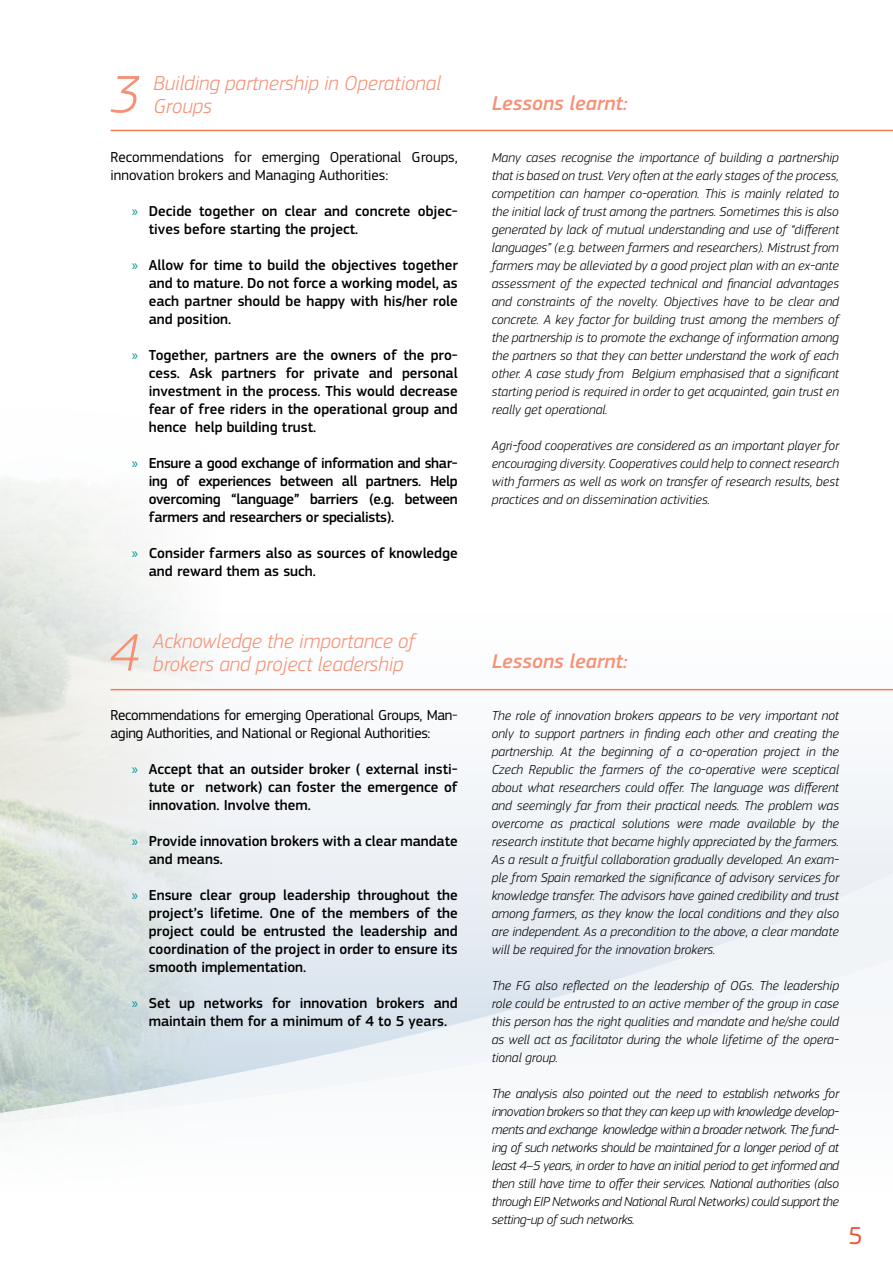
<style>
.page{position:relative;width:893px;height:1263px;background:#fff}
.page>*{position:absolute;margin:0;border:0;box-sizing:border-box;transform-origin:0 0}
.t1{font:italic 300 54.9px "PF Square Sans Pro";color:#f69176}
.t2{font:25.5px "PF Square Sans Pro";color:#f05135}
.t3{font:italic 300 21px/22.5px "PF Square Sans Pro";color:#f69176}
.t4{font:italic 500 20.85px "PF Square Sans Pro";color:#f69176}
.t5{font:500 15px/18px "PF Square Sans Pro";color:#000;text-align:justify}
.t6{font:15px/18px "PF Square Sans Pro";letter-spacing:-.02em;color:#000}
.t7{font:15px/18px "PF Square Sans Pro";color:#000}
.t8{font:italic 300 13.5px/18px "PF Square Sans Pro";color:#000;text-align:justify}
.s1{font-family:"Myriad Pro";font-weight:400;color:#00929c}
</style>
<div class="page">
<div style="left:0;top:0;width:893px;height:1263px;background:linear-gradient(to right,#fff,#fcfcfd)"></div>
<img style="left:0;top:376px;width:272px;height:481px">
<svg style="left:0;top:857px;width:893px;height:406px"></svg>
<hr style="left:111px;top:130px;width:782px;height:1px;background:#f47c4d">
<hr style="left:111px;top:689px;width:782px;height:1px;background:#f47c4d">
<h1 class="t1" style="left:110px;top:62px;width:31px">3</h1>
<h3 class="t3" style="left:154px;top:72px;width:289px">Building partnership in Operational<br>Groups</h3>
<p class="t7" style="left:111px;top:148px;width:349px">Recommendations for emerging Operational Groups, innovation brokers and Managing Authorities:</p>
<p class="t5" style="left:149px;top:202px;width:310px;text-indent:-17px"><span class="s1">»</span> Decide together on clear and concrete objec&shy;tives before starting the project.</p>
<p class="t5" style="left:149px;top:256px;width:310px;text-indent:-17px"><span class="s1">»</span> Allow for time to build the objectives together and to mature. Do not force a working model, as each partner should be happy with his/her role and position.</p>
<p class="t5" style="left:149px;top:346px;width:310px;text-indent:-17px"><span class="s1">»</span> Together, partners are the owners of the pro&shy;cess. Ask partners for private and personal investment in the process. This would decrease fear of free riders in the operational group and hence help building trust.</p>
<p class="t5" style="left:149px;top:454px;width:310px;text-indent:-17px"><span class="s1">»</span> Ensure a good exchange of information and shar&shy;ing of experiences between all partners. Help overcoming “language” barriers (e.g. between farmers and researchers or specialists).</p>
<p class="t5" style="left:149px;top:544px;width:310px;text-indent:-17px"><span class="s1">»</span> Consider farmers also as sources of knowledge and reward them as such.</p>
<h1 class="t1" style="left:109px;top:620px;width:31px">4</h1>
<h3 class="t3" style="left:153px;top:630px;width:263px">Acknowledge the importance of brokers and project leadership</h3>
<p class="t6" style="left:111px;top:706px;width:349px">Recommendations for emerging Operational Groups, Man&shy;aging Authorities, and National or Regional Authorities:</p>
<p class="t5" style="left:149px;top:760px;width:310px;text-indent:-17px"><span class="s1">»</span> Accept that an outsider broker ( external insti&shy;tute or network) can foster the emergence of innovation. Involve them.</p>
<p class="t5" style="left:149px;top:832px;width:310px;text-indent:-17px"><span class="s1">»</span> Provide innovation brokers with a clear mandate and means.</p>
<p class="t5" style="left:149px;top:886px;width:310px;text-indent:-17px"><span class="s1">»</span> Ensure clear group leadership throughout the project’s lifetime. One of the members of the project could be entrusted the leadership and coordination of the project in order to ensure its smooth implementation.</p>
<p class="t5" style="left:132px;top:994px;width:327px;text-align:center"><span class="s1">»</span> Set up networks for innovation brokers and maintain them for a minimum of 4 to 5 years.</p>
<h3 class="t4" style="left:492px;top:90px;width:137px">Lessons learnt:</h3>
<p class="t8" style="left:492px;top:148px;width:349px">Many cases recognise the importance of building a partnership that is based on trust. Very often at the early stages of the process, competition can hamper co-operation. This is mainly related to the initial lack of trust among the partners. Sometimes this is also generated by lack of mutual understanding and use of “different languages” (e.g. between farmers and researchers). Mistrust from farmers may be alleviated by a good project plan with an ex-ante assessment of the expected technical and financial advantages and constraints of the novelty. Objectives have to be clear and concrete. A key factor for building trust among the members of the partnership is to promote the exchange of information among the partners so that they can better understand the work of each other. A case study from Belgium emphasised that a significant starting period is required in order to get acquainted, gain trust en really get operational.</p>
<p class="t8" style="left:492px;top:436px;width:349px">Agri-food cooperatives are considered as an important player for encouraging diversity. Cooperatives could help to connect research with farmers as well as work on transfer of research results, best practices and on dissemination activities.</p>
<h3 class="t4" style="left:492px;top:648px;width:137px">Lessons learnt:</h3>
<p class="t8" style="left:492px;top:706px;width:349px">The role of innovation brokers appears to be very important not only to support partners in finding each other and creating the partnership. At the beginning of a co-operation project in the Czech Republic the farmers of the co-operative were sceptical about what researchers could offer. The language was different and seemingly far from their practical needs. The problem was overcome as practical solutions were made available by the research institute that became highly appreciated by the farmers.<br>As a result a fruitful collaboration gradually developed. An exam&shy;ple from Spain remarked the significance of advisory services for knowledge transfer. The advisors have gained credibility and trust among farmers, as they know the local conditions and they also are independent. As a precondition to the above, a clear mandate will be required for the innovation brokers.</p>
<p class="t8" style="left:492px;top:976px;width:349px">The FG also reflected on the leadership of OGs. The leadership role could be entrusted to an active member of the group in case this person has the right qualities and mandate and he/she could as well act as facilitator during the whole lifetime of the opera&shy;tional group.</p>
<p class="t8" style="left:492px;top:1084px;width:349px">The analysis also pointed out the need to establish networks for innovation brokers so that they can keep up with knowledge develop&shy;ments and exchange knowledge within a broader network. The fund&shy;ing of such networks should be maintained for a longer period of at least 4–5 years, in order to have an initial period to get informed and then still have time to offer their services. National authorities (also through EIP Networks and National Rural Networks) could support the setting-up of such networks.</p>
<h2 class="t2" style="left:848px;top:1220px;width:16px">5</h2>
</div>
